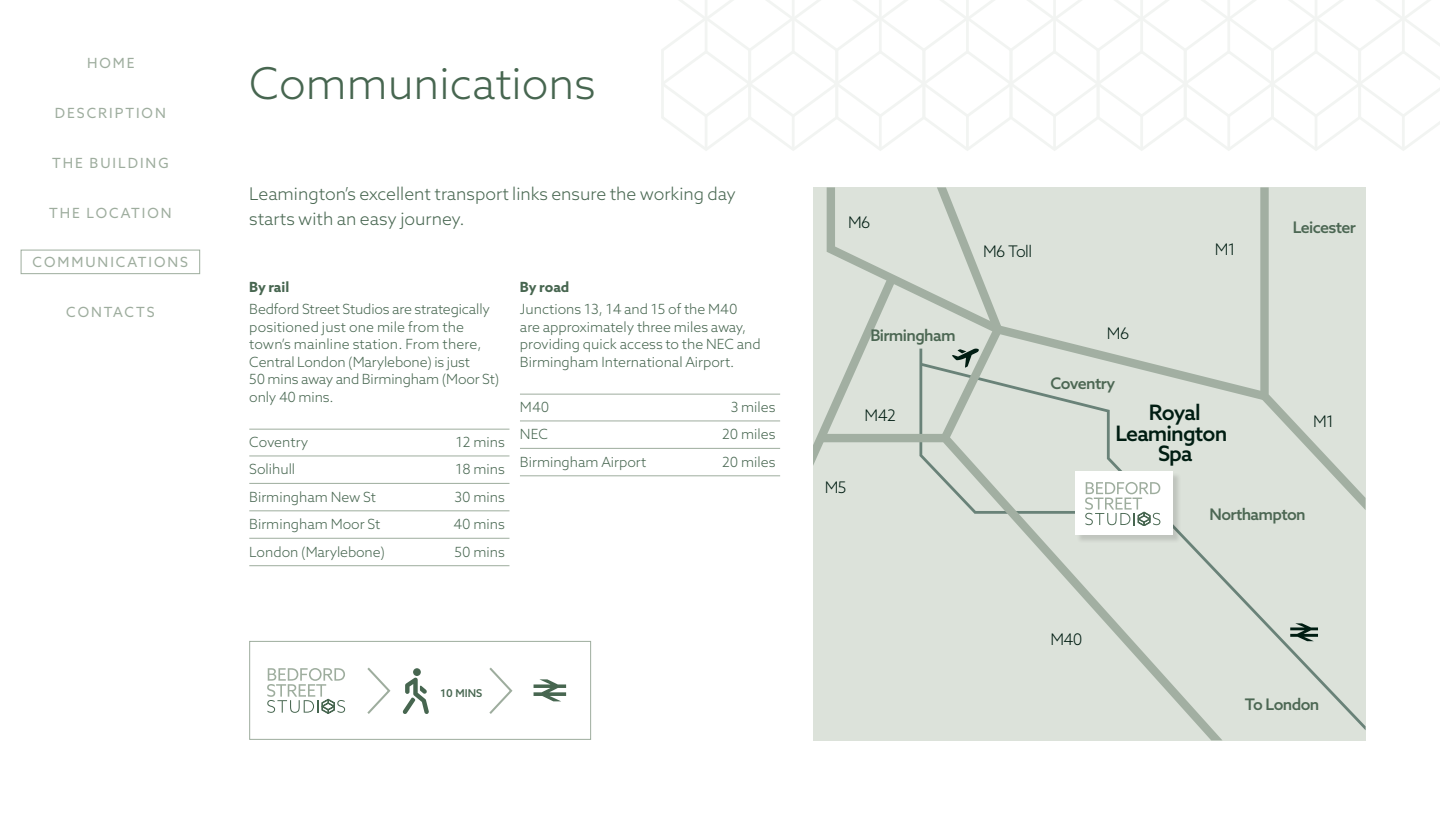
<style>
.page{position:relative;width:1440px;height:819px;background:#fff}
.page>*{position:absolute;margin:0;border:0;box-sizing:border-box;transform-origin:0 0}
.Main_titles{font:300 43.75px "Azo Sans";color:#476650}
.t1{font:500 21.26px/20.4px "Azo Sans";letter-spacing:-.04em;color:#001d12;text-align:center}
.Large_paragraph{font:300 17.5px/24.5px "Azo Sans";color:#476650}
.t2{font:500 15.92px "Azo Sans";letter-spacing:-.04em;color:#4c6753}
.t3{font:300 15.92px "Azo Sans";letter-spacing:-.04em;color:#001d12}
.Large_paragraph-2{font:300 14px/17.5px "Azo Sans";color:#476650}
.t4{font:14px "Azo Sans";letter-spacing:.14em;color:#9ead9e}
.Large_paragraph-3{font:700 14px "Azo Sans";color:#476650}
.t5{font:500 10.76px "Azo Sans";color:#476650}
</style>
<div class="page">
<div style="left:919px;top:400px;width:446px;height:330px;background:#dce2da"></div>
<div style="left:821px;top:434px;width:401px;height:306px;background:#dce2da"></div>
<svg style="left:813px;top:277px;width:83px;height:189px"></svg>
<svg style="left:827px;top:187px;width:433px;height:213px;fill:#dce2da"></svg>
<svg style="left:1260px;top:187px;width:105px;height:323px"></svg>
<svg style="left:937px;top:187px;width:65px;height:253px"></svg>
<svg style="left:1290px;top:623px;width:28px;height:18px"></svg>
<svg style="left:533px;top:679px;width:33px;height:22px"></svg>
<svg style="left:267px;top:668px;width:78px;height:45px"></svg>
<div style="left:1076px;top:472px;width:105px;height:71px;background:#231f20;opacity:.15"></div>
<div style="left:1075px;top:471px;width:97px;height:64px;background:#fff"></div>
<svg style="left:1085px;top:482px;width:75px;height:44px"></svg>
<svg style="left:367px;top:667px;width:24px;height:47px"></svg>
<svg style="left:489px;top:667px;width:24px;height:47px"></svg>
<div style="left:249px;top:641px;width:342px;height:98px;border:1px solid #9ead9e"></div>
<div style="left:413px;top:668px;width:8px;height:8px;background:#476650;border-radius:50%"></div>
<svg style="left:403px;top:677px;width:26px;height:37px"></svg>
<svg style="left:661px;top:0;width:779px;height:151px"></svg>
<hr style="left:1402px;top:19px;width:3px;height:33px;background:#dae1da">
<hr style="left:1402px;top:116px;width:3px;height:33px;background:#dae1da">
<div style="left:21px;top:249px;width:179px;height:25px;border:1px solid #9ead9e"></div>
<hr style="left:249px;top:429px;width:260px;height:1px;background:#9ead9e">
<hr style="left:249px;top:455px;width:260px;height:1px;background:#9ead9e">
<hr style="left:249px;top:483px;width:260px;height:1px;background:#9ead9e">
<hr style="left:249px;top:510px;width:260px;height:1px;background:#9ead9e">
<hr style="left:249px;top:538px;width:260px;height:1px;background:#9ead9e">
<hr style="left:249px;top:565px;width:260px;height:1px;background:#9ead9e">
<hr style="left:520px;top:394px;width:260px;height:1px;background:#9ead9e">
<hr style="left:520px;top:420px;width:260px;height:1px;background:#9ead9e">
<hr style="left:520px;top:448px;width:260px;height:1px;background:#9ead9e">
<hr style="left:520px;top:475px;width:260px;height:1px;background:#9ead9e">
<p class="t4" style="left:87px;top:54px;width:49px">HOME</p>
<p class="t4" style="left:55px;top:104px;width:112px">DESCRIPTION</p>
<p class="t4" style="left:52px;top:153px;width:118px">THE BUILDING</p>
<p class="t4" style="left:49px;top:203px;width:124px">THE LOCATION</p>
<p class="t4" style="left:33px;top:253px;width:157px">COMMUNICATIONS</p>
<p class="t4" style="left:66px;top:303px;width:90px">CONTACTS</p>
<p class="Main_titles" style="left:249px;top:55px;width:348px">Communications</p>
<p class="Large_paragraph" style="left:249px;top:181px;width:488px">Leamington’s excellent transport links ensure the working day starts with an easy journey.</p>
<p class="Large_paragraph-3" style="left:249px;top:277px;width:41px">By rail</p>
<p class="Large_paragraph-2" style="left:249px;top:300px;width:252px">Bedford Street Studios are strategically positioned just one mile from the town’s mainline station. From there, Central London (Marylebone) is just<br>50 mins away and Birmingham (Moor St) only 40 mins.</p>
<p class="Large_paragraph-2" style="left:249px;top:433px;width:60px">Coventry</p>
<p class="Large_paragraph-2" style="left:456px;top:433px;width:50px">12 mins</p>
<p class="Large_paragraph-2" style="left:249px;top:460px;width:47px">Solihull</p>
<p class="Large_paragraph-2" style="left:455px;top:460px;width:51px">18 mins</p>
<p class="Large_paragraph-2" style="left:249px;top:488px;width:128px">Birmingham New St</p>
<p class="Large_paragraph-2" style="left:455px;top:488px;width:52px">30 mins</p>
<p class="Large_paragraph-2" style="left:249px;top:515px;width:133px">Birmingham Moor St</p>
<p class="Large_paragraph-2" style="left:453px;top:515px;width:53px">40 mins</p>
<p class="Large_paragraph-2" style="left:249px;top:542px;width:137px">London (Marylebone)</p>
<p class="Large_paragraph-2" style="left:455px;top:542px;width:52px">50 mins</p>
<p class="Large_paragraph-3" style="left:520px;top:277px;width:51px">By road</p>
<p class="Large_paragraph-2" style="left:520px;top:300px;width:242px">Junctions 13, 14 and 15 of the M40 are approximately three miles away, providing quick access to the NEC and Birmingham International Airport.</p>
<p class="Large_paragraph-2" style="left:520px;top:398px;width:31px">M40</p>
<p class="Large_paragraph-2" style="left:731px;top:398px;width:46px">3 miles</p>
<p class="Large_paragraph-2" style="left:520px;top:425px;width:30px">NEC</p>
<p class="Large_paragraph-2" style="left:722px;top:425px;width:55px">20 miles</p>
<p class="Large_paragraph-2" style="left:520px;top:453px;width:128px">Birmingham Airport</p>
<p class="Large_paragraph-2" style="left:722px;top:453px;width:55px">20 miles</p>
<p class="t5" style="left:441px;top:685px;width:43px">10 MINS</p>
<p class="t3" style="left:848px;top:212px;width:24px">M6</p>
<p class="t2" style="left:1293px;top:217px;width:65px">Leicester</p>
<p class="t3" style="left:983px;top:241px;width:51px">M6 Toll</p>
<p class="t3" style="left:1215px;top:238px;width:23px">M1</p>
<p class="t2" style="left:870px;top:324px;width:87px">Birmingham</p>
<p class="t3" style="left:1107px;top:323px;width:24px">M6</p>
<p class="t2" style="left:1050px;top:373px;width:66px">Coventry</p>
<p class="t3" style="left:865px;top:405px;width:33px">M42</p>
<p class="t1" style="left:1115px;top:402px;width:114px">Royal<br>Leamington<br>Spa</p>
<p class="t3" style="left:1313px;top:411px;width:23px">M1</p>
<p class="t3" style="left:825px;top:477px;width:23px">M5</p>
<p class="t2" style="left:1209px;top:504px;width:98px">Northampton</p>
<p class="t3" style="left:1050px;top:628px;width:34px">M40</p>
<p class="t2" style="left:1245px;top:693px;width:76px">To London</p>
</div>
